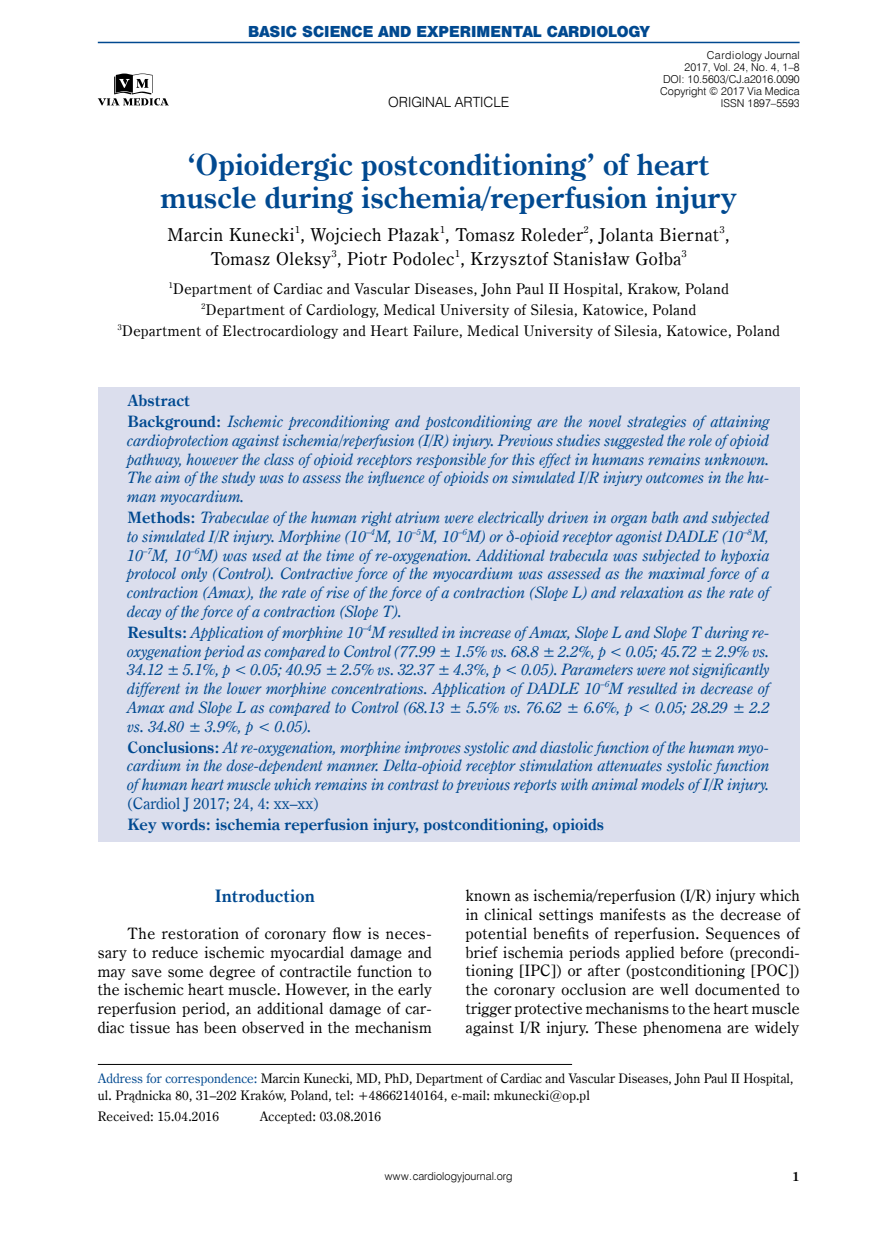
<style>
.page{position:relative;width:872px;height:1234px;background:#fff}
.page>*{position:absolute;margin:0;border:0;box-sizing:border-box;transform-origin:0 0}
.t1{font:700 29.4px/33px "Century Oldst EU";color:#004990;text-align:center}
.t2{font:17.85px/24px "Century Oldst EU";letter-spacing:.035em;color:#000;text-align:center}
.t3{font:700 17.25px "Century Oldst EU";color:#004990}
.t4{font:italic 15.75px/18.8px "Century Oldst EU";color:#004990;text-align:justify}
.t5{font:15.75px/18.8px "Century Oldst EU";letter-spacing:.015em;color:#000;text-align:justify}
.t6{font:700 15.75px "Century Oldst EU";color:#004990}
.t7{font:15.75px "Century Oldst EU";color:#004990}
.t8{font:14.7px/21px "Century Oldst EU";letter-spacing:.035em;color:#000;text-align:center}
.t9{font:14.1px "Swis 721 Blk 2 EU";color:#004990}
.t10{font:14.1px "Swis 721 Lt EU";color:#000}
.t11{font:13.2px/16.5px "Century Oldst EU";letter-spacing:.005em;color:#000}
.t12{font:700 12.75px "Century Oldst EU";color:#000}
.t13{font:10.95px/12px "Swis 721 Lt EU";color:#000;text-align:right}
.s1{font-weight:700;font-style:normal}
.s2{color:#004990}
</style>
<div class="page">
<div style="left:98px;top:387px;width:701px;height:454px;background:#dbdeed"></div>
<hr style="left:98px;top:1063px;width:474px;height:1px;background:#000">
<hr style="left:98px;top:42px;width:701px;height:1px;background:#004990">
<svg style="left:98px;top:74px;width:71px;height:32px"></svg>
<p class="t9" style="left:248px;top:22px;width:402px">BASIC SCIENCE AND EXPERIMENTAL CARDIOLOGY</p>
<p class="t13" style="left:660px;top:49px;width:141px">Cardiology Journal<br>2017, Vol. 24, No. 4, 1–8<br>DOI: 10.5603/CJ.a2016.0090<br>Copyright © 2017 Via Medica</p>
<p class="t10" style="left:388px;top:93px;width:123px">original article</p>
<p class="t13" style="left:721px;top:97px;width:80px">ISSN 1897–5593</p>
<h1 class="t1" style="left:160px;top:149px;width:578px">‘Opioidergic postconditioning’ of heart muscle during ischemia/reperfusion injury</h1>
<p class="t2" style="left:168px;top:223px;width:563px">Marcin Kunecki<sup>1</sup>, Wojciech Płazak<sup>1</sup>, Tomasz Roleder<sup>2</sup>, Jolanta Biernat<sup>3</sup>,<br>Tomasz Oleksy<sup>3</sup>, Piotr Podolec<sup>1</sup>, Krzysztof Stanisław Gołba<sup>3</sup></p>
<p class="t8" style="left:118px;top:279px;width:663px"><sup>1</sup>Department of Cardiac and Vascular Diseases, John Paul II Hospital, Krakow, Poland<br><sup>2</sup>Department of Cardiology, Medical University of Silesia, Katowice, Poland<br><sup>3</sup>Department of Electrocardiology and Heart Failure, Medical University of Silesia, Katowice, Poland</p>
<p class="t4" style="left:128px;top:390px;width:644px;line-height:20.9px"><span class="s1">Abstract<br>Background:</span> Ischemic preconditioning and postconditioning are the novel strategies of attaining</p>
<p class="t4" style="left:128px;top:431px;width:644px">cardioprotection against ischemia/reperfusion (I/R) injury. Previous studies suggested the role of opioid pathway, however the class of opioid receptors responsible for this effect in humans remains unknown.<br>The aim of the study was to assess the influence of opioids on simulated I/R injury outcomes in the hu&shy;man myocardium.</p>
<p class="t4" style="left:128px;top:508px;width:644px"><span class="s1">Methods:</span> Trabeculae of the human right atrium were electrically driven in organ bath and subjected to simulated I/R injury. Morphine (10<sup>–4</sup>M, 10<sup>–5</sup>M, 10<sup>–6</sup>M) or -opioid receptor agonist DADLE (10<sup>–8</sup>M, 10<sup>–7</sup>M, 10<sup>–6</sup>M) was used at the time of re-oxygenation. Additional trabecula was subjected to hypoxia protocol only (Control). Contractive force of the myocardium was assessed as the maximal force of a contraction (Amax), the rate of rise of the force of a contraction (Slope L) and relaxation as the rate of decay of the force of a contraction (Slope T).</p>
<p class="t4" style="left:128px;top:623px;width:644px"><span class="s1">Results:</span> Application of morphine 10<sup>–4</sup>M resulted in increase of Amax, Slope L and Slope T during re&shy;oxygenation period as compared to Control (77.99 ± 1.5% vs. 68.8 ± 2.2%, p &lt; 0.05; 45.72 ± 2.9% vs.<br>34.12 ± 5.1%, p &lt; 0.05; 40.95 ± 2.5% vs. 32.37 ± 4.3%, p &lt; 0.05). Parameters were not significantly different in the lower morphine concentrations. Application of DADLE 10<sup>–6</sup>M resulted in decrease of Amax and Slope L as compared to Control (68.13 ± 5.5% vs. 76.62 ± 6.6%, p &lt; 0.05; 28.29 ± 2.2 vs. 34.80 ± 3.9%, p &lt; 0.05).</p>
<p class="t4" style="left:128px;top:737px;width:644px"><span class="s1">Conclusions:</span> At re-oxygenation, morphine improves systolic and diastolic function of the human myo&shy;cardium in the dose-dependent manner. Delta-opioid receptor stimulation attenuates systolic function of human heart muscle which remains in contrast to previous reports with animal models of I/R injury.</p>
<p class="t7" style="left:128px;top:793px;width:192px">(Cardiol J 2017; 24, 4: xx–xx)</p>
<p class="t6" style="left:128px;top:814px;width:478px">Key words: ischemia reperfusion injury, postconditioning, opioids</p>
<p class="t3" style="left:215px;top:885px;width:102px">Introduction</p>
<p class="t5" style="left:98px;top:924px;width:335px;text-indent:30px">The restoration of coronary flow is neces&shy;sary to reduce ischemic myocardial damage and may save some degree of contractile function to the ischemic heart muscle. However, in the early reperfusion period, an additional damage of car&shy;diac tissue has been observed in the mechanism</p>
<p class="t5" style="left:466px;top:886px;width:335px">known as ischemia/reperfusion (I/R) injury which in clinical settings manifests as the decrease of potential benefits of reperfusion. Sequences of brief ischemia periods applied before (precondi&shy;tioning [IPC]) or after (postconditioning [POC]) the coronary occlusion are well documented to trigger protective mechanisms to the heart muscle against I/R injury. These phenomena are widely</p>
<p class="t11" style="left:98px;top:1070px;width:697px"><span class="s2">Address for correspondence:</span> Marcin Kunecki, MD, PhD, Department of Cardiac and Vascular Diseases, John Paul II Hospital, ul. Prądnicka 80, 31–202 Kraków, Poland, tel: +48662140164, e-mail: mkunecki@op.pl</p>
<p class="t11" style="left:98px;top:1107px;width:123px">Received: 15.04.2016</p>
<p class="t11" style="left:260px;top:1107px;width:123px">Accepted: 03.08.2016</p>
<p class="t13" style="left:385px;top:1170px;width:129px">www.cardiologyjournal.org</p>
<p class="t12" style="left:792px;top:1167px;width:9px">1</p>
</div>
